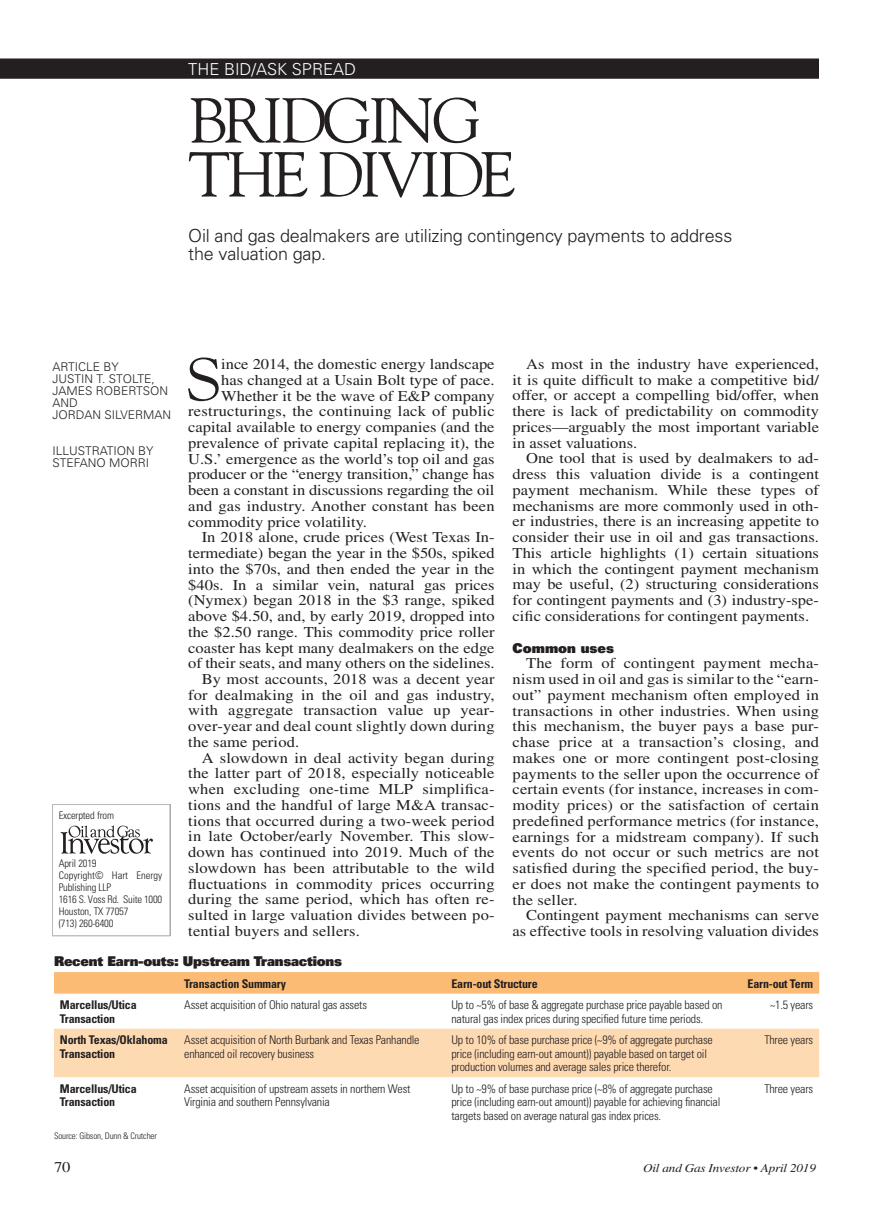
<style>
.page{position:relative;width:891px;height:1215px;background:#fff}
.page>*{position:absolute;margin:0;border:0;box-sizing:border-box;transform-origin:0 0}
.OGI_FEATURE_HEAD{font:63px/54px "Goudy";letter-spacing:-.05em;color:#231f20}
.OGI_TXT-Drop_Cap{font:60.3px "Goudy";color:#231f20;scale:1.05 1}
.OGI_DECK{font:300 18px/18px "Univers";letter-spacing:-.01em;color:#231f20}
.MSTR_KICKER{font:300 16.5px "Univers";color:#fff}
.OGI_TXT{font:15px/15.8px "Times LT Std";color:#231f20;text-align:justify;scale:1.1 1}
.OGI_TXT-Drop_Cap-2{font:15px "Times LT Std";color:#231f20;scale:1.1 1}
.CHRT_TTL{font:900 13.5px "Univers";letter-spacing:-.015em;color:#231f20}
.OGI_SUBHD{font:900 13.5px "Univers";color:#231f20}
.CHRT_TXT{font:300 condensed 12px/13.5px "Univers";letter-spacing:-.015em;color:#231f20}
.CHRT_TXT-2{font:700 condensed 12px/13.5px "Univers";letter-spacing:-.015em;color:#231f20}
.MSTR_BYLINE{font:300 12px/12px "Univers";color:#231f20}
.t1{font:italic 12px "Times LT Std";letter-spacing:-.015em;color:#231f20;scale:1.1 1}
.t2{font:300 condensed 10.5px/12px "Univers";letter-spacing:-.015em;color:#231f20}
.CHRT_SOURCE{font:300 condensed 9px "Univers";letter-spacing:-.015em;color:#231f20}
</style>
<div class="page">
<div style="left:0;top:58px;width:819px;height:21px;background:#231f20"></div>
<svg style="left:54px;top:972px;width:765px;height:22px;background:#fcbc76"></svg>
<div style="left:54px;top:1029px;width:765px;height:48px;background:#fedab3"></div>
<svg style="left:61px;top:825px;width:92px;height:29px"></svg>
<p class="MSTR_KICKER" style="left:188px;top:59px;width:169px">THE BID/ASK SPREAD</p>
<p class="OGI_FEATURE_HEAD" style="left:188px;top:92px;width:328px">BRIDGING<br>THE DIVIDE</p>
<p class="OGI_DECK" style="left:188px;top:227px;width:546px">Oil and gas dealmakers are utilizing contingency payments to address the valuation gap.</p>
<p class="MSTR_BYLINE" style="left:52px;top:361px;width:68px">ARTICLE BY</p>
<p class="MSTR_BYLINE" style="left:52px;top:373px;width:104px">JUSTIN T. STOLTE,</p>
<p class="MSTR_BYLINE" style="left:52px;top:385px;width:117px">JAMES ROBERTSON<br>AND</p>
<p class="MSTR_BYLINE" style="left:52px;top:409px;width:120px">JORDAN SILVERMAN</p>
<p class="MSTR_BYLINE" style="left:52px;top:445px;width:103px">ILLUSTRATION BY</p>
<p class="MSTR_BYLINE" style="left:52px;top:457px;width:98px">STEFANO MORRI</p>
<p class="t2" style="left:59px;top:810px;width:57px">Excerpted from</p>
<p class="t2" style="left:59px;top:858px;width:39px">April 2019</p>
<p class="t2" style="left:59px;top:870px;width:105px">Copyright© Hart Energy<br>Publishing LLP</p>
<p class="t2" style="left:59px;top:894px;width:105px">1616 S. Voss Rd. Suite 1000</p>
<p class="t2" style="left:59px;top:906px;width:71px">Houston, TX 77057</p>
<p class="t2" style="left:59px;top:918px;width:56px">(713) 260-6400</p>
<p class="OGI_TXT-Drop_Cap" style="left:186px;top:342px;width:35px">S</p>
<p class="OGI_TXT-Drop_Cap-2" style="left:221px;top:356px;width:250px">ince 2014, the domestic energy landscape</p>
<p class="OGI_TXT-Drop_Cap-2" style="left:221px;top:371px;width:250px">has changed at a Usain Bolt type of pace.</p>
<p class="OGI_TXT-Drop_Cap-2" style="left:221px;top:387px;width:250px">Whether it be the wave of E&amp;P company</p>
<p class="OGI_TXT-Drop_Cap-2" style="left:188px;top:403px;width:280px">restructurings, the continuing lack of public</p>
<p class="OGI_TXT-Drop_Cap-2" style="left:188px;top:419px;width:280px">capital available to energy companies (and the</p>
<p class="OGI_TXT-Drop_Cap-2" style="left:188px;top:434px;width:280px">prevalence of private capital replacing it), the</p>
<p class="OGI_TXT-Drop_Cap-2" style="left:188px;top:450px;width:280px">U.S.’ emergence as the world’s top oil and gas</p>
<p class="OGI_TXT-Drop_Cap-2" style="left:188px;top:466px;width:280px">producer or the “energy transition,” change has</p>
<p class="OGI_TXT-Drop_Cap-2" style="left:188px;top:482px;width:280px">been a constant in discussions regarding the oil</p>
<p class="OGI_TXT-Drop_Cap-2" style="left:188px;top:497px;width:280px">and gas industry. Another constant has been</p>
<p class="OGI_TXT-Drop_Cap-2" style="left:188px;top:513px;width:164px">commodity price volatility.</p>
<p class="OGI_TXT" style="left:188px;top:529px;width:280px;text-indent:13px">In 2018 alone, crude prices (West Texas In&shy;termediate) began the year in the $50s, spiked into the $70s, and then ended the year in the $40s. In a similar vein, natural gas prices (Nymex) began 2018 in the $3 range, spiked above $4.50, and, by early 2019, dropped into the $2.50 range. This commodity price roller coaster has kept many dealmakers on the edge of their seats, and many others on the sidelines.</p>
<p class="OGI_TXT" style="left:188px;top:671px;width:280px;text-indent:13px">By most accounts, 2018 was a decent year for dealmaking in the oil and gas industry, with aggregate transaction value up year&shy;over-year and deal count slightly down during the same period.</p>
<p class="OGI_TXT" style="left:188px;top:750px;width:280px;text-indent:13px">A slowdown in deal activity began during the latter part of 2018, especially noticeable when excluding one-time MLP simplifica&shy;tions and the handful of large M&amp;A transac&shy;tions that occurred during a two-week period in late October/early November. This slow&shy;down has continued into 2019. Much of the slowdown has been attributable to the wild fluctuations in commodity prices occurring during the same period, which has often re&shy;sulted in large valuation divides between po&shy;tential buyers and sellers.</p>
<p class="OGI_TXT" style="left:513px;top:356px;width:280px;text-indent:13px">As most in the industry have experienced, it is quite difficult to make a competitive bid/ offer, or accept a compelling bid/offer, when there is lack of predictability on commodity prices—arguably the most important variable in asset valuations.</p>
<p class="OGI_TXT" style="left:513px;top:451px;width:280px;text-indent:13px">One tool that is used by dealmakers to ad&shy;dress this valuation divide is a contingent payment mechanism. While these types of mechanisms are more commonly used in oth&shy;er industries, there is an increasing appetite to consider their use in oil and gas transactions.<br>This article highlights (1) certain situations in which the contingent payment mechanism may be useful, (2) structuring considerations for contingent payments and (3) industry-spe&shy;cific considerations for contingent payments.</p>
<p class="OGI_SUBHD" style="left:513px;top:639px;width:103px">Common uses</p>
<p class="OGI_TXT" style="left:513px;top:655px;width:280px;text-indent:13px">The form of contingent payment mecha&shy;nism used in oil and gas is similar to the “earn&shy;out” payment mechanism often employed in transactions in other industries. When using this mechanism, the buyer pays a base pur&shy;chase price at a transaction’s closing, and makes one or more contingent post-closing payments to the seller upon the occurrence of certain events (for instance, increases in com&shy;modity prices) or the satisfaction of certain predefined performance metrics (for instance, earnings for a midstream company). If such events do not occur or such metrics are not satisfied during the specified period, the buy&shy;er does not make the contingent payments to the seller.</p>
<p class="OGI_TXT" style="left:513px;top:907px;width:280px;text-align:right">Contingent payment mechanisms can serve as effective tools in resolving valuation divides</p>
<p class="CHRT_TTL" style="left:54px;top:952px;width:290px">Recent Earn-outs: Upstream Transactions</p>
<p class="CHRT_TXT-2" style="left:184px;top:977px;width:103px">Transaction Summary</p>
<p class="CHRT_TXT-2" style="left:452px;top:977px;width:88px">Earn-out Structure</p>
<p class="CHRT_TXT-2" style="left:748px;top:977px;width:67px">Earn-out Term</p>
<p class="CHRT_TXT-2" style="left:60px;top:998px;width:78px">Marcellus/Utica<br>Transaction</p>
<p class="CHRT_TXT" style="left:184px;top:998px;width:184px">Asset acquisition of Ohio natural gas assets</p>
<p class="CHRT_TXT" style="left:452px;top:998px;width:273px">Up to ~5% of base &amp; aggregate purchase price payable based on natural gas index prices during specified future time periods.</p>
<p class="CHRT_TXT" style="left:770px;top:998px;width:45px">~1.5 years</p>
<p class="CHRT_TXT-2" style="left:60px;top:1033px;width:109px">North Texas/Oklahoma<br>Transaction</p>
<p class="CHRT_TXT" style="left:184px;top:1033px;width:237px">Asset acquisition of North Burbank and Texas Panhandle enhanced oil recovery business</p>
<p class="CHRT_TXT" style="left:452px;top:1033px;width:263px">Up to 10% of base purchase price (~9% of aggregate purchase price (including earn-out amount)) payable based on target oil production volumes and average sales price therefor.</p>
<p class="CHRT_TXT" style="left:764px;top:1033px;width:50px">Three years</p>
<p class="CHRT_TXT-2" style="left:60px;top:1082px;width:78px">Marcellus/Utica<br>Transaction</p>
<p class="CHRT_TXT" style="left:184px;top:1082px;width:228px">Asset acquisition of upstream assets in northern West<br>Virginia and southern Pennsylvania</p>
<p class="CHRT_TXT" style="left:452px;top:1082px;width:270px">Up to ~9% of base purchase price (~8% of aggregate purchase price (including earn-out amount)) payable for achieving financial targets based on average natural gas index prices.</p>
<p class="CHRT_TXT" style="left:764px;top:1082px;width:50px">Three years</p>
<p class="CHRT_SOURCE" style="left:54px;top:1130px;width:104px">Source: Gibson, Dunn &amp; Crutcher</p>
<p class="OGI_TXT" style="left:54px;top:1159px;width:16px">70</p>
<p class="t1" style="left:643px;top:1162px;width:159px">Oil and Gas Investor • April 2019</p>
</div>
